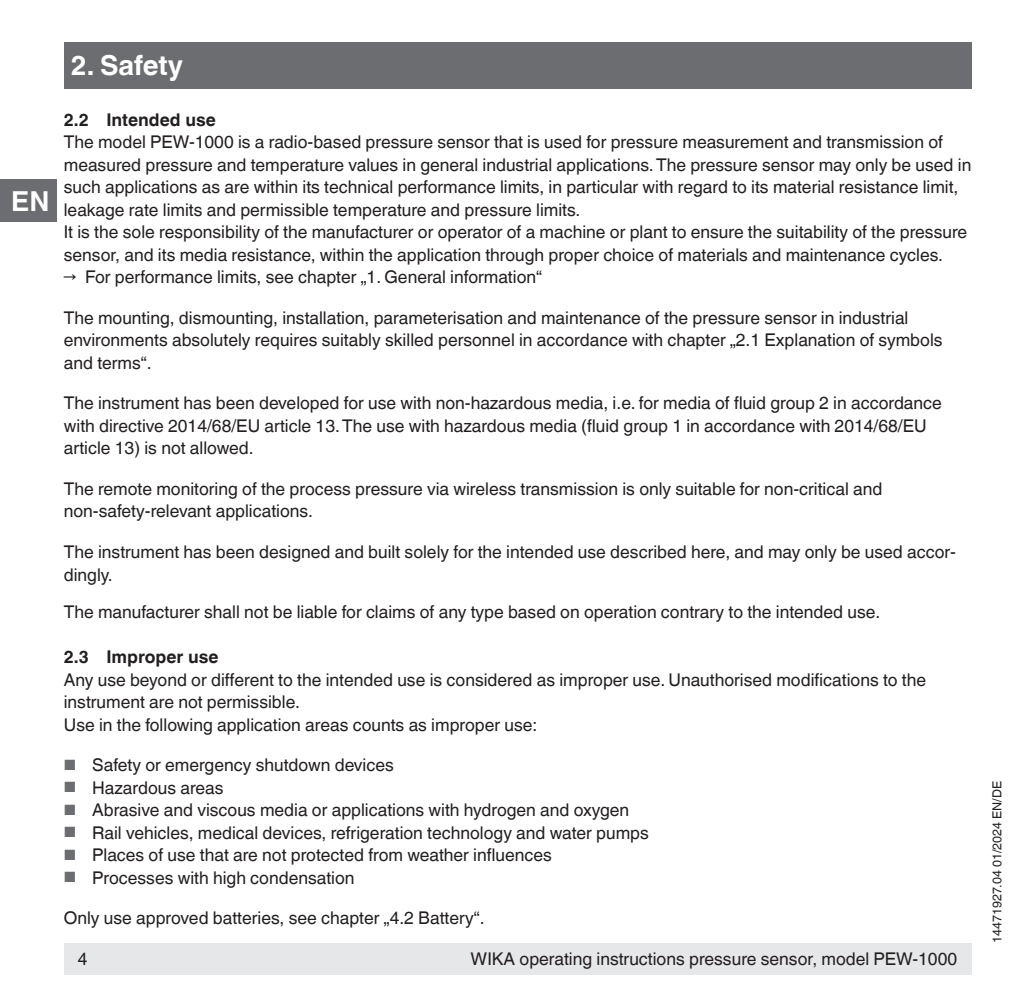
<style>
.page{position:relative;width:1021px;height:1007px;background:#fff}
.page>*{position:absolute;margin:0;border:0;box-sizing:border-box;transform-origin:0 0}
.t1{font:700 27.5px "Helvetica World";color:#fff}
.t2{font:17.5px/22.5px "Helvetica World";color:#231f20}
.t3{font:700 17.5px "Helvetica World";color:#231f20}
.t4{font:12.5px "Helvetica World";color:#231f20}
.s1{font-size:14.75px;color:#6c6d70}
</style>
<div class="page">
<div style="left:64px;top:943px;width:907px;height:31px;background:#e6e7e9"></div>
<div style="left:64px;top:43px;width:907px;height:46px;background:#6c6d70"></div>
<div style="left:0;top:179px;width:57px;height:43px;background:#6c6d70"></div>
<h1 class="t1" style="left:11px;top:185px;width:40px">EN</h1>
<h1 class="t1" style="left:71px;top:50px;width:114px">2. Safety</h1>
<p class="t3" style="left:64px;top:109px;width:153px">2.2 Intended use</p>
<p class="t2" style="left:64px;top:131px;width:909px">The model PEW-1000 is a radio-based pressure sensor that is used for pressure measurement and transmission of measured pressure and temperature values in general industrial applications. The pressure sensor may only be used in such applications as are within its technical performance limits, in particular with regard to its material resistance limit, leakage rate limits and permissible temperature and pressure limits.<br>It is the sole responsibility of the manufacturer or operator of a machine or plant to ensure the suitability of the pressure sensor, and its media resistance, within the application through proper choice of materials and maintenance cycles.</p>
<p class="t2" style="left:64px;top:266px;width:479px">→ For performance limits, see chapter „1. General information“</p>
<p class="t2" style="left:64px;top:306px;width:880px">The mounting, dismounting, installation, parameterisation and maintenance of the pressure sensor in industrial environments absolutely requires suitably skilled personnel in accordance with chapter „2.1 Explanation of symbols and terms“.</p>
<p class="t2" style="left:64px;top:392px;width:879px">The instrument has been developed for use with non-hazardous media, i.e. for media of fluid group 2 in accordance with directive 2014/68/EU article 13. The use with hazardous media (fluid group 1 in accordance with 2014/68/EU article 13) is not allowed.</p>
<p class="t2" style="left:64px;top:477px;width:820px">The remote monitoring of the process pressure via wireless transmission is only suitable for non-critical and non-safety-relevant applications.</p>
<p class="t2" style="left:64px;top:540px;width:893px">The instrument has been designed and built solely for the intended use described here, and may only be used accor&shy;dingly.</p>
<p class="t2" style="left:64px;top:600px;width:817px">The manufacturer shall not be liable for claims of any type based on operation contrary to the intended use.</p>
<p class="t3" style="left:64px;top:646px;width:156px">2.3 Improper use</p>
<p class="t2" style="left:64px;top:668px;width:863px">Any use beyond or different to the intended use is considered as improper use. Unauthorised modifications to the instrument are not permissible.<br>Use in the following application areas counts as improper use:</p>
<p class="t2" style="left:64px;top:753px;width:331px"><span class="s1">■</span> Safety or emergency shutdown devices</p>
<p class="t2" style="left:64px;top:776px;width:161px"><span class="s1">■</span> Hazardous areas</p>
<p class="t2" style="left:64px;top:798px;width:567px"><span class="s1">■</span> Abrasive and viscous media or applications with hydrogen and oxygen</p>
<p class="t2" style="left:64px;top:821px;width:586px"><span class="s1">■</span> Rail vehicles, medical devices, refrigeration technology and water pumps</p>
<p class="t2" style="left:64px;top:843px;width:489px"><span class="s1">■</span> Places of use that are not protected from weather influences</p>
<p class="t2" style="left:64px;top:866px;width:292px"><span class="s1">■</span> Processes with high condensation</p>
<p class="t2" style="left:64px;top:906px;width:422px">Only use approved batteries, see chapter „4.2 Battery“.</p>
<p class="t2" style="left:78px;top:947px;width:11px">4</p>
<p class="t2" style="left:470px;top:947px;width:488px">WIKA operating instructions pressure sensor, model PEW-1000</p>
<p class="t4" style="left:989px;top:943px;width:164px;rotate:-90deg">14471927.04 01/2024 EN/DE</p>
</div>
